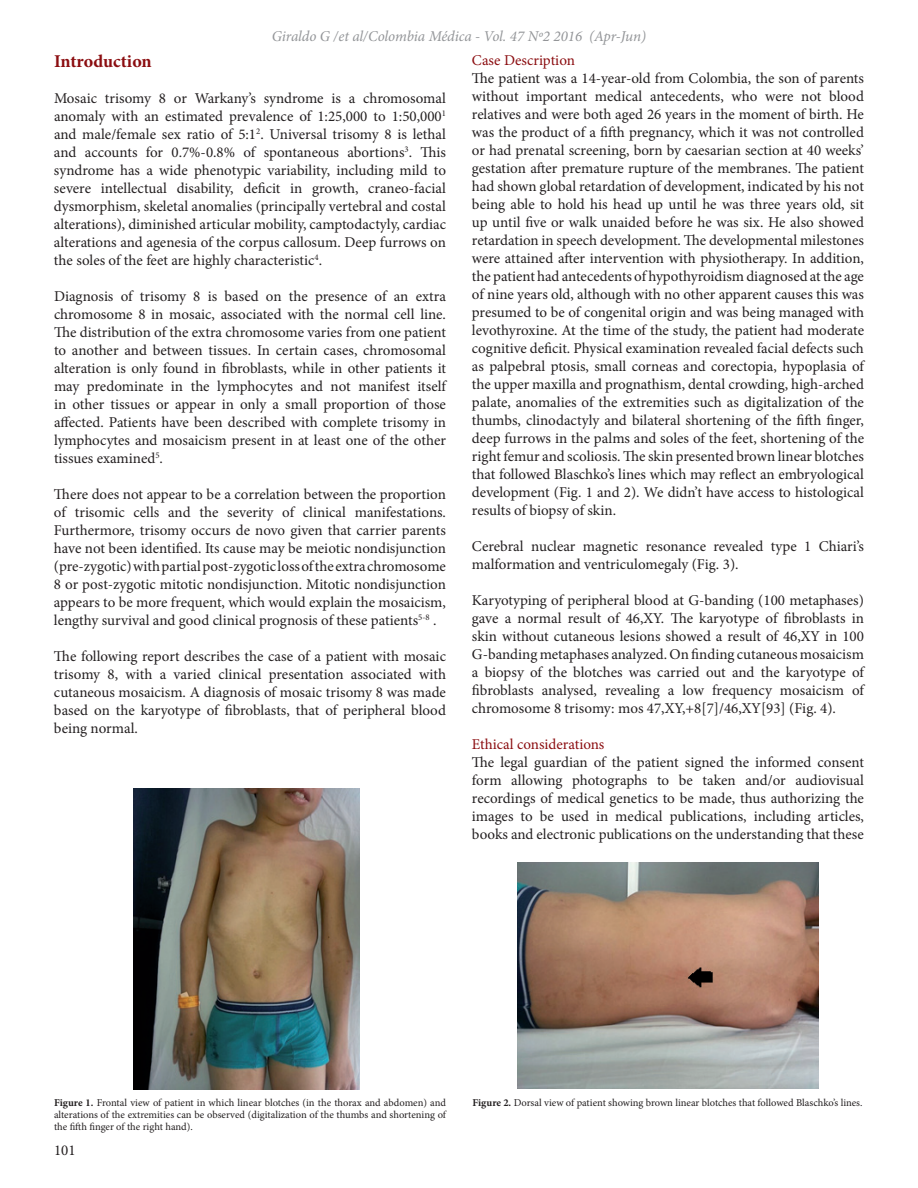
<style>
.page{position:relative;width:918px;height:1188px;background:#fff}
.page>*{position:absolute;margin:0;border:0;box-sizing:border-box;transform-origin:0 0}
.t1{font:700 18px "Minion Pro";letter-spacing:-.005em;color:#8b0d10}
.t2{font:15px/18px "Minion Pro";color:#231f20;text-align:justify}
.t3{font:italic 15px "Minion Pro";letter-spacing:-.01em;color:#939598}
.t4{font:15px "Minion Pro";color:#8b0d10}
.t5{font:10.5px/12px "Minion Pro";letter-spacing:-.005em;color:#231f20;text-align:justify}
.s1{font-weight:700}
</style>
<div class="page">
<img style="left:134px;top:789px;width:225px;height:301px">
<img style="left:517px;top:863px;width:302px;height:226px">
<p class="t3" style="left:272px;top:26px;width:376px">Giraldo G /et al/Colombia Médica - Vol. 47 Nº2 2016 (Apr-Jun)</p>
<p class="t1" style="left:54px;top:49px;width:99px">Introduction</p>
<p class="t2" style="left:54px;top:89px;width:394px">Mosaic trisomy 8 or Warkany’s syndrome is a chromosomal anomaly with an estimated prevalence of 1:25,000 to 1:50,000<sup>1 </sup>and male/female sex ratio of 5:1<sup>2</sup>. Universal trisomy 8 is lethal and accounts for 0.7%-0.8% of spontaneous abortions<sup>3</sup>. This syndrome has a wide phenotypic variability, including mild to severe intellectual disability, deficit in growth, craneo-facial dysmorphism, skeletal anomalies (principally vertebral and costal alterations), diminished articular mobility, camptodactyly, cardiac alterations and agenesia of the corpus callosum. Deep furrows on the soles of the feet are highly characteristic<sup>4</sup>.</p>
<p class="t2" style="left:54px;top:287px;width:394px">Diagnosis of trisomy 8 is based on the presence of an extra chromosome 8 in mosaic, associated with the normal cell line.<br>The distribution of the extra chromosome varies from one patient to another and between tissues. In certain cases, chromosomal alteration is only found in fibroblasts, while in other patients it may predominate in the lymphocytes and not manifest itself in other tissues or appear in only a small proportion of those affected. Patients have been described with complete trisomy in lymphocytes and mosaicism present in at least one of the other tissues examined<sup>5</sup>.</p>
<p class="t2" style="left:54px;top:485px;width:394px">There does not appear to be a correlation between the proportion of trisomic cells and the severity of clinical manifestations.<br>Furthermore, trisomy occurs de novo given that carrier parents have not been identified. Its cause may be meiotic nondisjunction (pre-zygotic) with partial post-zygotic loss of the extra chromosome 8 or post-zygotic mitotic nondisjunction. Mitotic nondisjunction appears to be more frequent, which would explain the mosaicism, lengthy survival and good clinical prognosis of these patients<sup>5-8</sup> .</p>
<p class="t2" style="left:54px;top:647px;width:394px">The following report describes the case of a patient with mosaic trisomy 8, with a varied clinical presentation associated with cutaneous mosaicism. A diagnosis of mosaic trisomy 8 was made based on the karyotype of fibroblasts, that of peripheral blood being normal.</p>
<p class="t4" style="left:472px;top:50px;width:105px">Case Description</p>
<p class="t2" style="left:472px;top:69px;width:394px">The patient was a 14-year-old from Colombia, the son of parents without important medical antecedents, who were not blood relatives and were both aged 26 years in the moment of birth. He was the product of a fifth pregnancy, which it was not controlled or had prenatal screening, born by caesarian section at 40 weeks’ gestation after premature rupture of the membranes. The patient had shown global retardation of development, indicated by his not being able to hold his head up until he was three years old, sit up until five or walk unaided before he was six. He also showed retardation in speech development. The developmental milestones were attained after intervention with physiotherapy. In addition, the patient had antecedents of hypothyroidism diagnosed at the age of nine years old, although with no other apparent causes this was presumed to be of congenital origin and was being managed with levothyroxine. At the time of the study, the patient had moderate cognitive deficit. Physical examination revealed facial defects such as palpebral ptosis, small corneas and corectopia, hypoplasia of the upper maxilla and prognathism, dental crowding, high-arched palate, anomalies of the extremities such as digitalization of the thumbs, clinodactyly and bilateral shortening of the fifth finger, deep furrows in the palms and soles of the feet, shortening of the right femur and scoliosis. The skin presented brown linear blotches that followed Blaschko’s lines which may reflect an embryological development (Fig. 1 and 2). We didn’t have access to histological results of biopsy of skin.</p>
<p class="t2" style="left:472px;top:537px;width:394px">Cerebral nuclear magnetic resonance revealed type 1 Chiari’s malformation and ventriculomegaly (Fig. 3).</p>
<p class="t2" style="left:472px;top:591px;width:394px">Karyotyping of peripheral blood at G-banding (100 metaphases) gave a normal result of 46,XY. The karyotype of fibroblasts in skin without cutaneous lesions showed a result of 46,XY in 100<br>G-banding metaphases analyzed. On finding cutaneous mosaicism a biopsy of the blotches was carried out and the karyotype of fibroblasts analysed, revealing a low frequency mosaicism of chromosome 8 trisomy: mos 47,XY,+8[7]/46,XY[93] (Fig. 4).</p>
<p class="t4" style="left:472px;top:734px;width:134px">Ethical considerations</p>
<p class="t2" style="left:472px;top:753px;width:394px">The legal guardian of the patient signed the informed consent form allowing photographs to be taken and/or audiovisual recordings of medical genetics to be made, thus authorizing the images to be used in medical publications, including articles, books and electronic publications on the understanding that these</p>
<p class="t5" style="left:54px;top:1097px;width:394px"><span class="s1">Figure 1.</span> Frontal view of patient in which linear blotches (in the thorax and abdomen) and alterations of the extremities can be observed (digitalization of the thumbs and shortening of the fifth finger of the right hand).</p>
<p class="t5" style="left:472px;top:1096px;width:392px"><span class="s1">Figure 2.</span> Dorsal view of patient showing brown linear blotches that followed Blaschko’s lines.</p>
<p class="t2" style="left:54px;top:1141px;width:23px">101</p>
</div>
